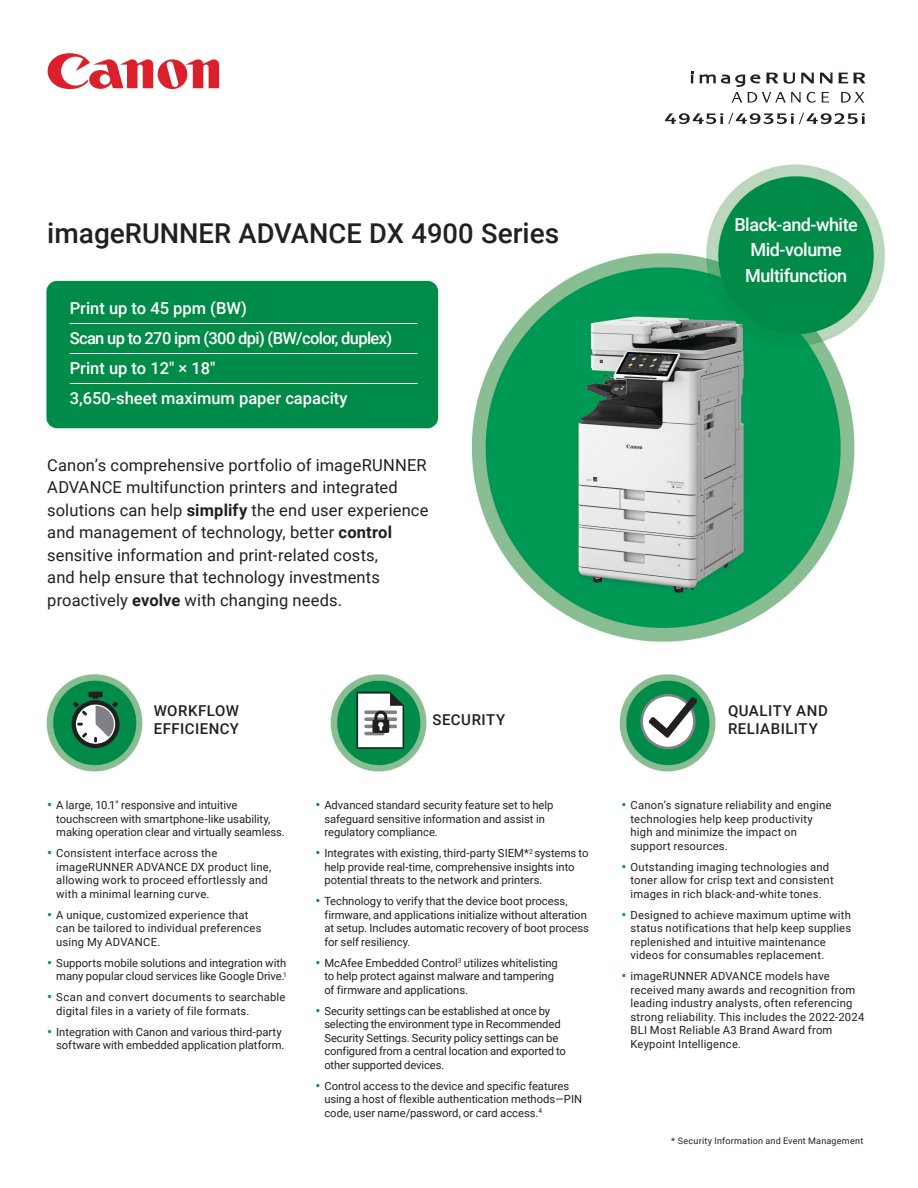
<style>
.page{position:relative;width:918px;height:1188px;background:#fff}
.page>*{position:absolute;margin:0;border:0;box-sizing:border-box;transform-origin:0 0}
.t1{font:500 27.3px "Roboto";color:#231f20}
.t2{font:500 18px/25.5px "Roboto";letter-spacing:-.025em;color:#fff;text-align:center}
.t3{font:16.5px/22.5px "Roboto";letter-spacing:.01em;color:#231f20}
.t4{font:500 16.5px/30px "Roboto";color:#fff}
.t5{font:500 15px/18px "Roboto";letter-spacing:.03em;color:#231f20}
.t6{font:11.25px/13.5px "Roboto";letter-spacing:.005em;color:#231f20}
.t7{font:9px "Roboto";letter-spacing:.025em;color:#231f20}
.s1{font-size:28.05px}
.s2{font-weight:700}
.s3{font-size:15px;color:#00944c}
</style>
<div class="page">
<img style="left:46px;top:64px;width:839px;height:708px">
<svg style="left:691px;top:72px;width:2px;height:11px"></svg>
<svg style="left:700px;top:73px;width:166px;height:30px"></svg>
<svg style="left:665px;top:113px;width:200px;height:11px"></svg>
<svg style="left:357px;top:692px;width:47px;height:57px"></svg>
<svg style="left:72px;top:692px;width:48px;height:56px"></svg>
<hr style="left:70px;top:323px;width:348px;height:1px;background:#fff">
<hr style="left:70px;top:353px;width:348px;height:1px;background:#fff">
<hr style="left:70px;top:383px;width:348px;height:1px;background:#fff">
<div style="left:640px;top:694px;width:56px;height:55px;background:#818084;border-radius:50%"></div>
<svg style="left:643px;top:696px;width:54px;height:51px;background:#a6b9b0"></svg>
<svg style="left:48px;top:53px;width:171px;height:36px"></svg>
<h1 class="t1" style="left:47px;top:222px;width:514px"><span class="s1">image</span>RUNNER ADVANCE DX 4900 S<span class="s1">eries</span></h1>
<h3 class="t4" style="left:70px;top:294px;width:324px">Print up to 45 ppm (BW)<br>Scan up to 270 ipm (300 dpi) (BW/color, duplex)<br>Print up to 12" × 18"<br>3,650-sheet maximum paper capacity</h3>
<p class="t3" style="left:47px;top:454px;width:383px">Canon’s comprehensive portfolio of imageRUNNER ADVANCE multifunction printers and integrated solutions can help <span class="s2">simplify</span> the end user experience and management of technology, better <span class="s2">control </span>sensitive information and print-related costs,<br>and help ensure that technology investments proactively <span class="s2">evolve</span> with changing needs.</p>
<h2 class="t2" style="left:734px;top:213px;width:125px">Black-and-white<br>Mid-volume<br>Multifunction</h2>
<h3 class="t5" style="left:154px;top:703px;width:87px">WORKFLOW<br>EFFICIENCY</h3>
<h3 class="t5" style="left:728px;top:703px;width:101px">QUALITY AND<br>RELIABILITY</h3>
<h3 class="t5" style="left:433px;top:712px;width:74px">SECURITY</h3>
<p class="t6" style="left:56px;top:799px;width:230px;text-indent:-9px"><span class="s3">•</span> A large, 10.1" responsive and intuitive touchscreen with smartphone-like usability, making operation clear and virtually seamless.</p>
<p class="t6" style="left:56px;top:847px;width:217px;text-indent:-9px"><span class="s3">•</span> Consistent interface across the imageRUNNER ADVANCE DX product line, allowing work to proceed effortlessly and with a minimal learning curve.</p>
<p class="t6" style="left:56px;top:909px;width:207px;text-indent:-9px"><span class="s3">•</span> A unique, customized experience that can be tailored to individual preferences using My ADVANCE.</p>
<p class="t6" style="left:47px;top:957px;width:241px;text-align:right"><span class="s3">•</span> Supports mobile solutions and integration with many popular cloud services like Google Drive.<sup>1</sup></p>
<p class="t6" style="left:56px;top:991px;width:231px;text-indent:-9px"><span class="s3">•</span> Scan and convert documents to searchable digital files in a variety of file formats.</p>
<p class="t6" style="left:47px;top:1026px;width:239px;text-align:right"><span class="s3">•</span> Integration with Canon and various third-party software with embedded application platform.</p>
<p class="t6" style="left:324px;top:799px;width:231px;text-indent:-9px"><span class="s3">•</span> Advanced standard security feature set to help safeguard sensitive information and assist in regulatory compliance.</p>
<p class="t6" style="left:324px;top:847px;width:266px;text-indent:-9px"><span class="s3">•</span> Integrates with existing, third-party SIEM*<sup>2</sup> systems to help provide real-time, comprehensive insights into potential threats to the network and printers.</p>
<p class="t6" style="left:324px;top:895px;width:266px;text-indent:-9px"><span class="s3">•</span> Technology to verify that the device boot process, firmware, and applications initialize without alteration at setup. Includes automatic recovery of boot process for self resiliency.</p>
<p class="t6" style="left:324px;top:957px;width:235px;text-indent:-9px"><span class="s3">•</span> McAfee Embedded Control<sup>3</sup> utilizes whitelisting to help protect against malware and tampering of firmware and applications.</p>
<p class="t6" style="left:324px;top:1005px;width:243px;text-indent:-9px"><span class="s3">•</span> Security settings can be established at once by selecting the environment type in Recommended Security Settings. Security policy settings can be configured from a central location and exported to other supported devices.</p>
<p class="t6" style="left:324px;top:1080px;width:259px;text-indent:-9px"><span class="s3">•</span> Control access to the device and specific features using a host of flexible authentication methods—PIN code, user name/password, or card access.<sup>4</sup></p>
<p class="t6" style="left:631px;top:799px;width:203px;text-indent:-9px"><span class="s3">•</span> Canon’s signature reliability and engine technologies help keep productivity high and minimize the impact on support resources.</p>
<p class="t6" style="left:631px;top:861px;width:205px;text-indent:-9px"><span class="s3">•</span> Outstanding imaging technologies and toner allow for crisp text and consistent images in rich black-and-white tones.</p>
<p class="t6" style="left:631px;top:909px;width:222px;text-indent:-9px"><span class="s3">•</span> Designed to achieve maximum uptime with status notifications that help keep supplies replenished and intuitive maintenance videos for consumables replacement.</p>
<p class="t6" style="left:631px;top:970px;width:235px;text-indent:-9px"><span class="s3">•</span> imageRUNNER ADVANCE models have received many awards and recognition from leading industry analysts, often referencing strong reliability. This includes the 2022-2024<br>BLI Most Reliable A3 Brand Award from Keypoint Intelligence.</p>
<p class="t7" style="left:671px;top:1136px;width:194px">* Security Information and Event Management</p>
</div>
